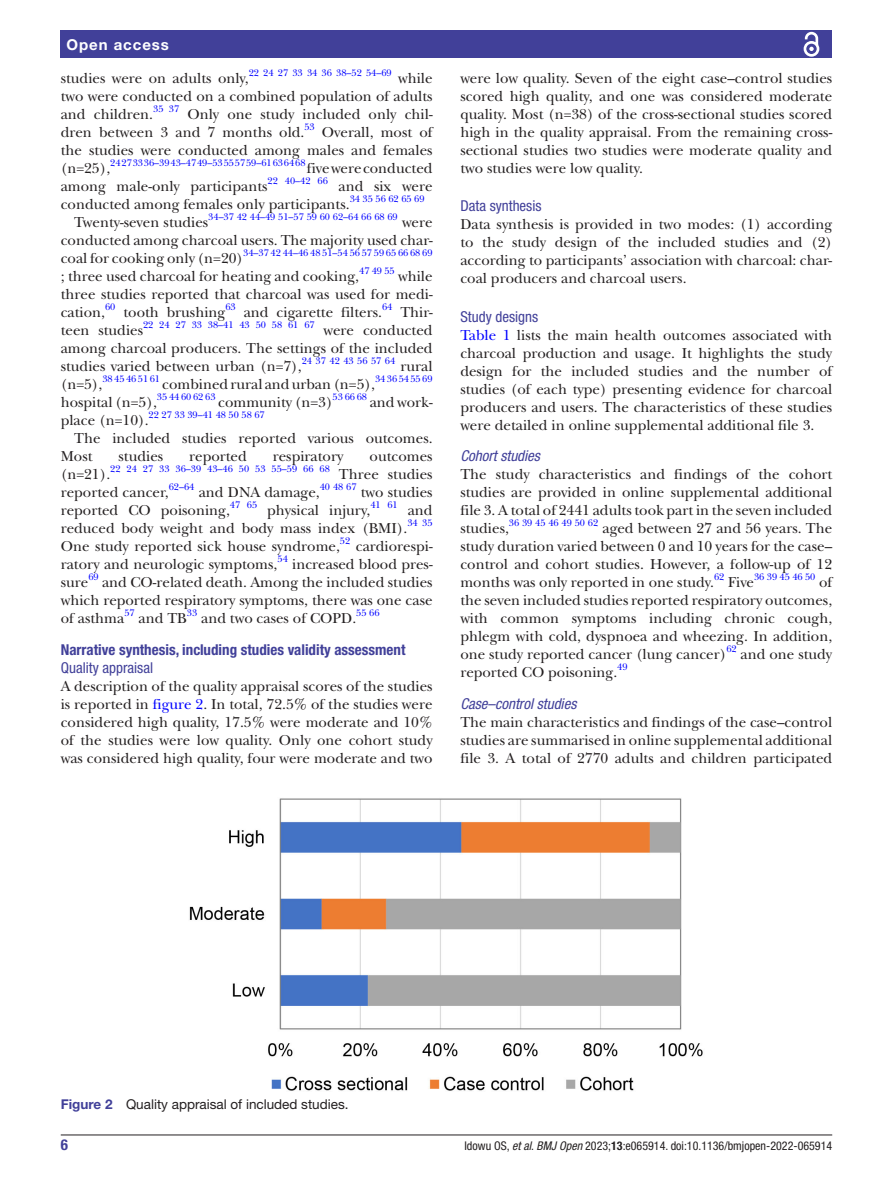
<style>
.page{position:relative;width:893px;height:1191px;background:#fff}
.page>*{position:absolute;margin:0;border:0;box-sizing:border-box;transform-origin:0 0}
.t1{font:15px/18px "New Baskerville";color:#231f20;text-align:justify}
.t2{font:700 condensed 15px "Helvetica Neue LT Std";color:#414099}
.t3{font:condensed 15px "Helvetica Neue LT Std";color:#414099}
.t4{font:italic condensed 15px "Helvetica Neue LT Std";color:#414099}
.t5{font:700 15px "Helvetica Neue LT Std";letter-spacing:.065em;color:#fff}
.t6{font:13.5px "Helvetica Neue LT Std";color:#231f20}
.t7{font:condensed 12px "Helvetica Neue LT Std";color:#231f20}
.t8{font:9.9px "New Baskerville";color:#00f}
.s1{color:#00f}
.s2{font-weight:700;color:#414099}
.s3{font-style:italic}
.s4{font-weight:700}
</style>
<div class="page">
<hr style="left:61px;top:1134px;width:771px;height:1px;background:#231f20">
<div style="left:61px;top:31px;width:771px;height:27px;background:#414099"></div>
<svg style="left:803px;top:31px;width:17px;height:26px"></svg>
<img style="left:189px;top:798px;width:514px;height:293px">
<p class="t5" style="left:66px;top:35px;width:104px">Open access</p>
<p class="t1" style="left:61px;top:69px;width:189px">studies were on adults only,</p>
<p class="t8" style="left:249px;top:67px;width:145px">22 24 27 33 34 36 38–52 54–69</p>
<p class="t1" style="left:61px;top:69px;width:373px;text-indent:337px">while two were conducted on a combined population of adults and children.</p>
<p class="t8" style="left:153px;top:103px;width:28px">35 37</p>
<p class="t1" style="left:61px;top:105px;width:373px;text-indent:127px">Only one study included only chil&shy;dren between 3 and 7 months old.</p>
<p class="t8" style="left:304px;top:121px;width:12px">53</p>
<p class="t1" style="left:61px;top:123px;width:373px;text-indent:261px">Overall, most of the studies were conducted among males and females (n=25),</p>
<p class="t8" style="left:110px;top:157px;width:197px">24 27 33 36–39 43–47 49–53 55 57 59–61 63 64 68</p>
<p class="t1" style="left:307px;top:159px;width:127px">five were conducted</p>
<p class="t1" style="left:61px;top:177px;width:208px">among male-only participants</p>
<p class="t8" style="left:268px;top:175px;width:62px">22 40–42 66</p>
<p class="t1" style="left:61px;top:177px;width:373px;text-indent:278px">and six were conducted among females only participants.</p>
<p class="t8" style="left:350px;top:193px;width:76px">34 35 56 62 65 69</p>
<p class="t1" style="left:74px;top:213px;width:136px">Twenty-seven studies</p>
<p class="t8" style="left:208px;top:211px;width:191px">34–37 42 44–49 51–57 59 60 62–64 66 68 69</p>
<p class="t1" style="left:61px;top:213px;width:373px;text-indent:341px">were conducted among charcoal users. The majority used char&shy;coal for cooking only (n=20)</p>
<p class="t8" style="left:243px;top:247px;width:191px">34–37 42 44–46 48 51–54 56 57 59 65 66 68 69</p>
<p class="t1" style="left:61px;top:267px;width:300px">; three used charcoal for heating and cooking,</p>
<p class="t8" style="left:359px;top:265px;width:37px">47 49 55</p>
<p class="t1" style="left:61px;top:267px;width:373px;text-indent:337px">while three studies reported that charcoal was used for medi&shy;cation,</p>
<p class="t8" style="left:105px;top:301px;width:12px">60</p>
<p class="t1" style="left:123px;top:303px;width:103px">tooth brushing</p>
<p class="t8" style="left:225px;top:301px;width:12px">63</p>
<p class="t1" style="left:244px;top:303px;width:140px">and cigarette filters.</p>
<p class="t8" style="left:382px;top:301px;width:12px">64</p>
<p class="t1" style="left:400px;top:303px;width:34px">Thir-</p>
<p class="t1" style="left:61px;top:321px;width:84px">teen studies</p>
<p class="t8" style="left:143px;top:319px;width:173px">22 24 27 33 38–41 43 50 58 61 67</p>
<p class="t1" style="left:61px;top:321px;width:373px;text-indent:263px">were conducted among charcoal producers. The settings of the included studies varied between urban (n=7),</p>
<p class="t8" style="left:302px;top:355px;width:95px">24 37 42 43 56 57 64</p>
<p class="t1" style="left:400px;top:357px;width:34px">rural</p>
<p class="t1" style="left:61px;top:375px;width:43px">(n=5),</p>
<p class="t8" style="left:102px;top:373px;width:59px">38 45 46 51 61</p>
<p class="t1" style="left:162px;top:375px;width:214px">combined rural and urban (n=5),</p>
<p class="t8" style="left:375px;top:373px;width:59px">34 36 54 55 69</p>
<p class="t1" style="left:61px;top:393px;width:98px">hospital (n=5),</p>
<p class="t8" style="left:157px;top:391px;width:60px">35 44 60 62 63</p>
<p class="t1" style="left:218px;top:393px;width:116px">community (n=3)</p>
<p class="t8" style="left:333px;top:391px;width:36px">53 66 68</p>
<p class="t1" style="left:370px;top:393px;width:64px">and work-</p>
<p class="t1" style="left:61px;top:411px;width:89px">place (n=10).</p>
<p class="t8" style="left:149px;top:409px;width:118px">22 27 33 39–41 48 50 58 67</p>
<p class="t1" style="left:61px;top:429px;width:373px;text-indent:14px">The included studies reported various outcomes.<br>Most</p>
<p class="t1" style="left:119px;top:447px;width:46px">studies</p>
<p class="t1" style="left:189px;top:447px;width:59px">reported</p>
<p class="t1" style="left:273px;top:447px;width:72px">respiratory</p>
<p class="t1" style="left:370px;top:447px;width:65px">outcomes</p>
<p class="t1" style="left:61px;top:465px;width:51px">(n=21).</p>
<p class="t8" style="left:110px;top:463px;width:221px">22 24 27 33 36–39 43–46 50 53 55–59 66 68</p>
<p class="t1" style="left:339px;top:465px;width:95px">Three studies</p>
<p class="t1" style="left:61px;top:483px;width:110px">reported cancer,</p>
<p class="t8" style="left:169px;top:481px;width:27px">62–64</p>
<p class="t1" style="left:199px;top:483px;width:123px">and DNA damage,</p>
<p class="t8" style="left:320px;top:481px;width:38px">40 48 67</p>
<p class="t1" style="left:361px;top:483px;width:73px">two studies</p>
<p class="t8" style="left:230px;top:499px;width:29px">47 65</p>
<p class="t1" style="left:267px;top:501px;width:105px">physical injury,</p>
<p class="t8" style="left:370px;top:499px;width:29px">41 61</p>
<p class="t1" style="left:408px;top:501px;width:26px">and</p>
<p class="t1" style="left:61px;top:519px;width:348px">reduced body weight and body mass index (BMI).</p>
<p class="t8" style="left:407px;top:517px;width:27px">34 35</p>
<p class="t1" style="left:61px;top:537px;width:281px">One study reported sick house syndrome,</p>
<p class="t8" style="left:340px;top:535px;width:12px">52</p>
<p class="t1" style="left:356px;top:537px;width:78px">cardiorespi-</p>
<p class="t1" style="left:61px;top:555px;width:218px">ratory and neurologic symptoms,</p>
<p class="t8" style="left:277px;top:553px;width:12px">54</p>
<p class="t1" style="left:292px;top:555px;width:142px">increased blood pres-</p>
<p class="t1" style="left:61px;top:573px;width:29px">sure</p>
<p class="t1" style="left:61px;top:501px;width:171px">reported CO poisoning,</p>
<p class="t8" style="left:88px;top:571px;width:12px">69</p>
<p class="t1" style="left:61px;top:573px;width:373px;text-indent:41px">and CO-related death. Among the included studies which reported respiratory symptoms, there was one case of asthma</p>
<p class="t8" style="left:124px;top:607px;width:12px">57</p>
<p class="t1" style="left:139px;top:609px;width:50px">and TB</p>
<p class="t8" style="left:187px;top:607px;width:12px">33</p>
<p class="t1" style="left:201px;top:609px;width:157px">and two cases of COPD.</p>
<p class="t8" style="left:356px;top:607px;width:25px">55 66</p>
<p class="t2" style="left:61px;top:640px;width:346px">Narrative synthesis, including studies validity assessment</p>
<p class="t3" style="left:61px;top:659px;width:94px">Quality appraisal</p>
<p class="t1" style="left:61px;top:677px;width:373px">A description of the quality appraisal scores of the studies is reported in <span class="s1">figure 2</span>. In total, 72.5% of the studies were considered high quality, 17.5% were moderate and 10% of the studies were low quality. Only one cohort study was considered high quality, four were moderate and two</p>
<p class="t1" style="left:460px;top:69px;width:373px">were low quality. Seven of the eight case–control studies scored high quality, and one was considered moderate quality. Most (n=38) of the cross-sectional studies scored high in the quality appraisal. From the remaining cross&shy;sectional studies two studies were moderate quality and two studies were low quality.</p>
<p class="t3" style="left:460px;top:197px;width:83px">Data synthesis</p>
<p class="t1" style="left:460px;top:215px;width:373px">Data synthesis is provided in two modes: (1) according to the study design of the included studies and (2) according to participants’ association with charcoal: char&shy;coal producers and charcoal users.</p>
<p class="t3" style="left:460px;top:308px;width:79px">Study designs</p>
<p class="t1" style="left:460px;top:326px;width:373px"><span class="s1">Table 1</span> lists the main health outcomes associated with charcoal production and usage. It highlights the study design for the included studies and the number of studies (of each type) presenting evidence for charcoal producers and users. The characteristics of these studies were detailed in online supplemental additional file 3.</p>
<p class="t4" style="left:460px;top:447px;width:81px">Cohort studies</p>
<p class="t1" style="left:460px;top:465px;width:373px">The study characteristics and findings of the cohort studies are provided in online supplemental additional file 3. A total of 2441 adults took part in the seven included studies,</p>
<p class="t8" style="left:509px;top:517px;width:91px">36 39 45 46 49 50 62</p>
<p class="t1" style="left:460px;top:519px;width:373px;text-indent:142px">aged between 27 and 56 years. The study duration varied between 0 and 10 years for the case– control and cohort studies. However, a follow-up of 12 months was only reported in one study.</p>
<p class="t8" style="left:754px;top:571px;width:63px">36 39 45 46 50</p>
<p class="t1" style="left:460px;top:573px;width:373px;text-indent:359px">of the seven included studies reported respiratory outcomes, with common symptoms including chronic cough, phlegm with cold, dyspnoea and wheezing. In addition, one study reported cancer (lung cancer)</p>
<p class="t8" style="left:714px;top:571px;width:12px">62</p>
<p class="t1" style="left:728px;top:573px;width:28px">Five</p>
<p class="t8" style="left:726px;top:643px;width:12px">62</p>
<p class="t1" style="left:741px;top:645px;width:93px">and one study</p>
<p class="t1" style="left:460px;top:663px;width:158px">reported CO poisoning.</p>
<p class="t8" style="left:617px;top:661px;width:12px">49</p>
<p class="t4" style="left:460px;top:694px;width:118px">Case–control studies</p>
<p class="t1" style="left:460px;top:713px;width:373px">The main characteristics and findings of the case–control studies are summarised in online supplemental additional file 3. A total of 2770 adults and children participated</p>
<p class="t6" style="left:61px;top:1096px;width:289px"><span class="s2">Figure 2</span> Quality appraisal of included studies.</p>
<p class="t2" style="left:61px;top:1135px;width:9px">6</p>
<p class="t7" style="left:464px;top:1138px;width:369px">Idowu OS, <span class="s3">et al</span>. <span class="s3">BMJ Open</span> 2023;<span class="s4">13</span>:e065914. doi:10.1136/bmjopen-2022-065914</p>
</div>
